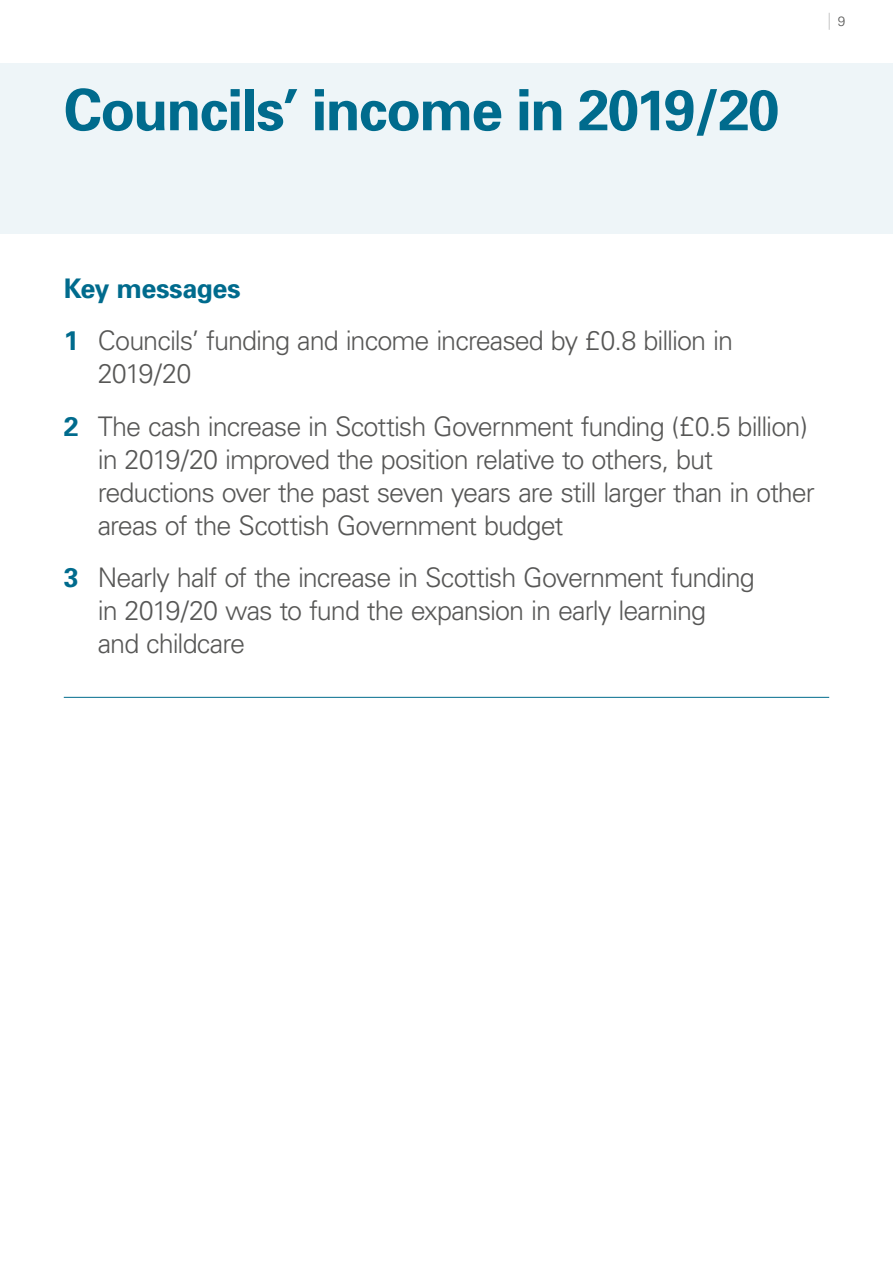
<style>
.page{position:relative;width:893px;height:1263px;background:#fff}
.page>*{position:absolute;margin:0;border:0;box-sizing:border-box;transform-origin:0 0}
.AS-P01-Chapter_head{font:700 57px "Univers";letter-spacing:-.03em;color:#006b8d}
.AS-P16-Key_messages{font:300 27px/33px "Univers";letter-spacing:-.04em;color:#575756}
.AS-P15-Key_messages{font:700 27px "Univers";letter-spacing:-.02em;color:#006b8d}
.t1{font:300 13.5px "Univers";color:#575756}
.s1{font-weight:700;color:#006b8d}
</style>
<div class="page">
<svg style="left:829px;top:13px;width:1px;height:17px"></svg>
<div style="left:0;top:64px;width:893px;height:170px;background:#eef5f8"></div>
<hr style="left:64px;top:697px;width:765px;height:1px;background:#006b8d">
<h2 class="AS-P01-Chapter_head" style="left:64px;top:76px;width:717px">Councils’ income in 2019/20</h2>
<p class="t1" style="left:838px;top:13px;width:9px">9</p>
<h3 class="AS-P15-Key_messages" style="left:64px;top:272px;width:178px">Key messages</h3>
<p class="AS-P16-Key_messages" style="left:98px;top:324px;width:637px;text-indent:-34px"><span class="s1">1</span> Councils’ funding and income increased by £0.8 billion in<br>2019/20</p>
<p class="AS-P16-Key_messages" style="left:98px;top:410px;width:719px;text-indent:-34px"><span class="s1">2</span> The cash increase in Scottish Government funding (£0.5 billion) in 2019/20 improved the position relative to others, but reductions over the past seven years are still larger than in other areas of the Scottish Government budget</p>
<p class="AS-P16-Key_messages" style="left:98px;top:561px;width:658px;text-indent:-34px"><span class="s1">3</span> Nearly half of the increase in Scottish Government funding in 2019/20 was to fund the expansion in early learning<br>and childcare</p>
</div>
